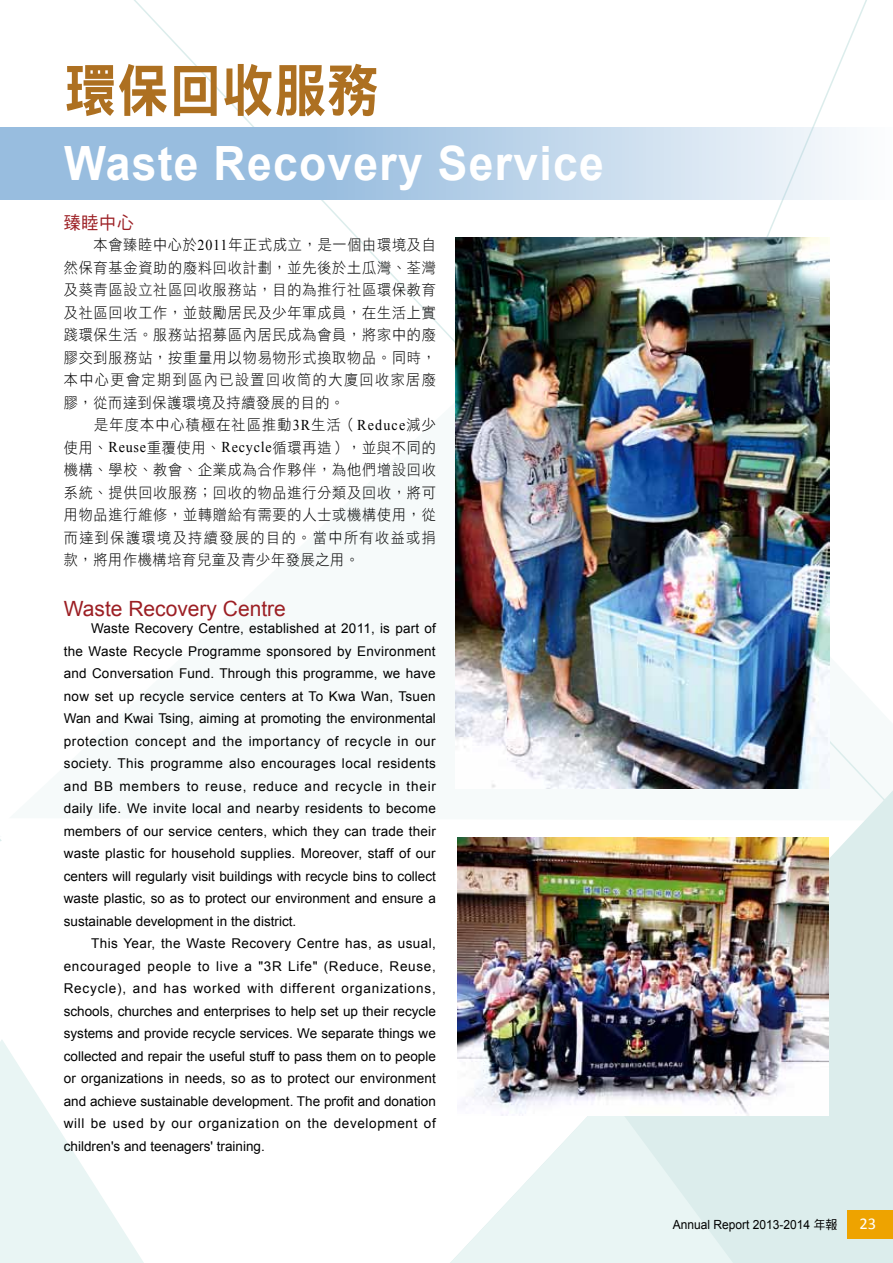
<style>
.page{position:relative;width:893px;height:1263px;background:#fff}
.page>*{position:absolute;margin:0;border:0;box-sizing:border-box;transform-origin:0 0}
.t1{font:57.75px "DF Hei Std W9";color:#ad7021;scale:.91 1}
.t2{font:700 47.25px "Arial";letter-spacing:.03em;color:#fff;scale:.94 1}
.t3{font:21px "Arial";color:#9c1f24}
.t4{font:18px "DF Hei Std W5";color:#9c1f24;scale:.94 1}
.t5{font:16.5px "Calibri";color:#fff}
.t6{font:15px/22.5px "DF Hei Std W3";letter-spacing:.105em;color:#000;text-align:justify;scale:.94 1}
.t7{font:13.5px/22.5px "Arial";color:#000;text-align:justify}
.t8{font:12.6px "Arial";color:#000;scale:.95 1}
.s1{font-family:"Times New Roman"}
.s2{font-family:"DF Hei Std W5"}
</style>
<div class="page">
<div style="left:742px;top:833px;width:151px;height:430px;background:#dcedec"></div>
<svg style="left:450px;top:1115px;width:292px;height:148px;fill:#e9f5f4"></svg>
<svg style="left:766px;top:0;width:101px;height:546px"></svg>
<svg style="left:0;top:0;width:144px;height:1263px"></svg>
<svg style="left:0;top:127px;width:867px;height:73px;background:#b6d0e8"></svg>
<img style="left:456px;top:237px;width:373px;height:551px">
<img style="left:457px;top:837px;width:371px;height:278px">
<div style="left:847px;top:1210px;width:46px;height:29px;background:#eea300"></div>
<h1 class="t1" style="left:64px;top:59px;width:348px">環保回收服務</h1>
<h2 class="t2" style="left:64px;top:133px;width:576px">Waste Recovery Service</h2>
<h3 class="t4" style="left:64px;top:213px;width:76px">臻睦中心</h3>
<p class="t6" style="left:64px;top:233px;width:397px;text-indent:30px">本會臻睦中心於<span class="s1">2011</span>年正式成立，是一個由環境及自然保育基金資助的廢料回收計劃，並先後於土瓜灣、荃灣及葵青區設立社區回收服務站，目的為推行社區環保教育及社區回收工作，並鼓勵居民及少年軍成員，在生活上實踐環保生活。服務站招募區內居民成為會員，將家中的廢膠交到服務站，按重量用以物易物形式換取物品。同時，本中心更會定期到區內已設置回收筒的大廈回收家居廢膠，從而達到保護環境及持續發展的目的。</p>
<p class="t6" style="left:64px;top:413px;width:397px;text-indent:31px">是年度本中心積極在社區推動<span class="s1">3R</span>生活（<span class="s1">Reduce</span>減少使用、<span class="s1">Reuse</span>重覆使用、<span class="s1">Recycle</span>循環再造），並與不同的機構、學校、教會、企業成為合作夥伴，為他們增設回收系統、提供回收服務；回收的物品進行分類及回收，將可用物品進行維修，並轉贈給有需要的人士或機構使用，從而達到保護環境及持續發展的目的。當中所有收益或捐款，將用作機構培育兒童及青少年發展之用。</p>
<h3 class="t3" style="left:64px;top:594px;width:224px">Waste Recovery Centre</h3>
<p class="t7" style="left:64px;top:617px;width:374px;text-indent:27px">Waste Recovery Centre, established at 2011, is part of the Waste Recycle Programme sponsored by Environment and Conversation Fund. Through this programme, we have now set up recycle service centers at To Kwa Wan, Tsuen Wan and Kwai Tsing, aiming at promoting the environmental protection concept and the importancy of recycle in our society. This programme also encourages local residents and BB members to reuse, reduce and recycle in their daily life. We invite local and nearby residents to become members of our service centers, which they can trade their waste plastic for household supplies. Moreover, staff of our centers will regularly visit buildings with recycle bins to collect waste plastic, so as to protect our environment and ensure a sustainable development in the district.</p>
<p class="t7" style="left:64px;top:932px;width:374px;text-indent:28px">This Year, the Waste Recovery Centre has, as usual, encouraged people to live a "3R Life" (Reduce, Reuse, Recycle), and has worked with different organizations, schools, churches and enterprises to help set up their recycle systems and provide recycle services. We separate things we collected and repair the useful stuff to pass them on to people or organizations in needs, so as to protect our environment and achieve sustainable development. The profit and donation will be used by our organization on the development of children's and teenagers' training.</p>
<p class="t8" style="left:673px;top:1216px;width:175px">Annual Report 2013-2014 <span class="s2">年報</span></p>
<p class="t5" style="left:859px;top:1213px;width:18px">23</p>
</div>
